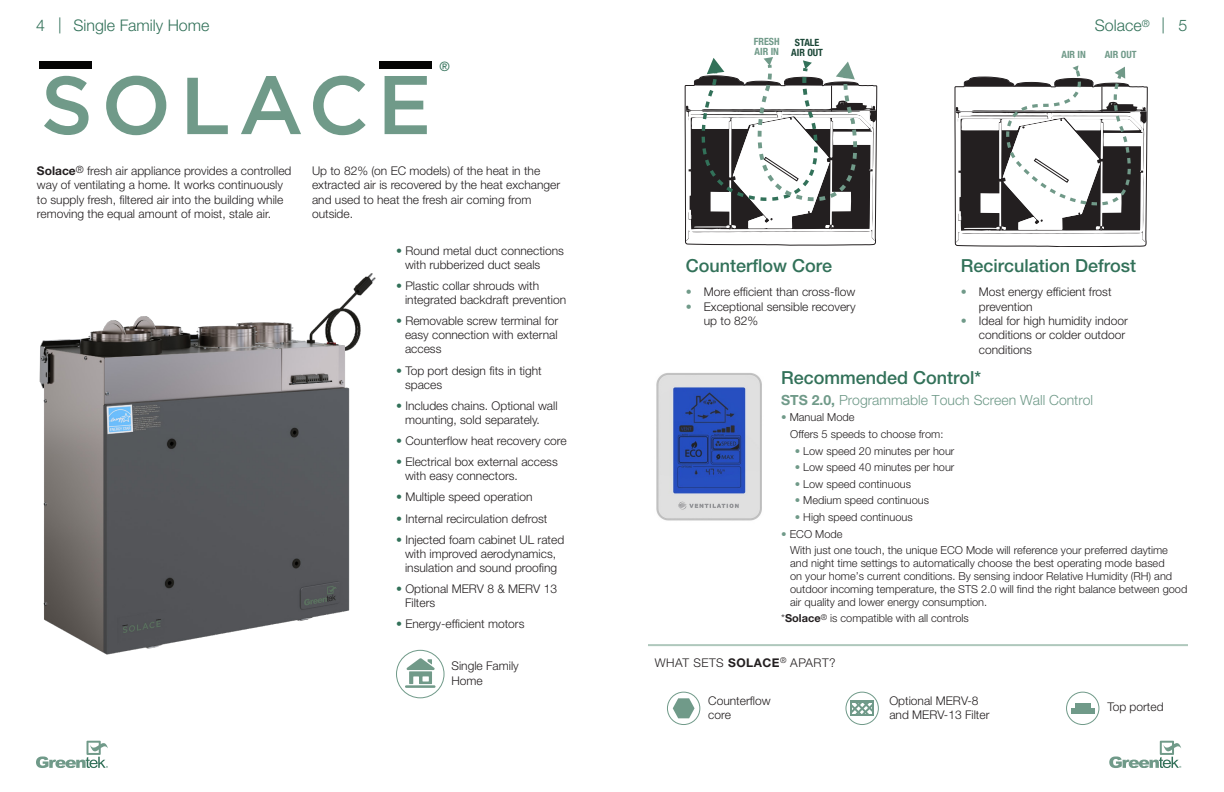
<style>
.page{position:relative;width:1224px;height:792px;background:#fff}
.page>*{position:absolute;margin:0;border:0;box-sizing:border-box;transform-origin:0 0}
.t1{font:500 18px "Helvetica Neue";color:#327159}
.t2{font:300 16px "Helvetica Neue";color:#327159}
.t3{font:300 14px "Helvetica Neue";color:#709a89}
.t4{font:condensed 13px "Helvetica Neue";color:#327159}
.t5{font:300 12px/14.4px "Helvetica Neue";color:#231f20}
.t6{font:300 12px "Helvetica Neue";letter-spacing:.04em;color:#231f20}
.t7{font:300 11px/13px "Helvetica Neue";color:#231f20}
.t8{font:700 condensed 10px "Helvetica Neue";color:#709a89}
.t9{font:700 condensed 10px "Helvetica Neue";color:#1b4737}
.s1{font-weight:700}
.s2{color:#327159}
.s3{color:#709a89}
</style>
<div class="page">
<svg style="left:36px;top:741px;width:72px;height:27px"></svg>
<svg style="left:1109px;top:741px;width:72px;height:27px"></svg>
<svg style="left:44px;top:76px;width:45px;height:59px"></svg>
<svg style="left:106px;top:76px;width:60px;height:59px"></svg>
<svg style="left:187px;top:78px;width:41px;height:56px"></svg>
<svg style="left:241px;top:76px;width:60px;height:58px"></svg>
<svg style="left:313px;top:76px;width:53px;height:59px"></svg>
<svg style="left:385px;top:76px;width:42px;height:58px"></svg>
<div style="left:379px;top:62px;width:53px;height:7px;background:#050504"></div>
<div style="left:39px;top:62px;width:53px;height:7px;background:#050504"></div>
<img style="left:39px;top:273px;width:337px;height:382px">
<hr style="left:405px;top:685px;width:31px;height:3px;background:#719a89">
<svg style="left:407px;top:658px;width:28px;height:26px"></svg>
<div style="left:396px;top:650px;width:49px;height:48px;border:1px solid #709a89;border-radius:50%"></div>
<hr style="left:648px;top:644px;width:540px;height:2px;background:#afc8bc">
<img style="left:656px;top:373px;width:106px;height:148px">
<svg style="left:685px;top:57px;width:192px;height:189px"></svg>
<svg style="left:955px;top:65px;width:193px;height:182px"></svg>
<svg style="left:673px;top:698px;width:22px;height:20px"></svg>
<div style="left:667px;top:692px;width:33px;height:33px;border:1px solid #709a89;border-radius:50%"></div>
<div style="left:1071px;top:708px;width:24px;height:6px;background:#709a89"></div>
<div style="left:1075px;top:703px;width:16px;height:5px;background:#709a89"></div>
<div style="left:1066px;top:692px;width:33px;height:33px;border:1px solid #709a89;border-radius:50%"></div>
<div style="left:845px;top:692px;width:34px;height:33px;border:1px solid #709a89;border-radius:50%"></div>
<svg style="left:848px;top:699px;width:28px;height:19px"></svg>
<h2 class="t2" style="left:36px;top:15px;width:27px">4 |</h2>
<h2 class="t2" style="left:1162px;top:15px;width:27px">| 5</h2>
<p class="t2" style="left:73px;top:15px;width:138px">Single Family Home</p>
<p class="t2" style="left:1095px;top:15px;width:56px">Solace<sup>®</sup></p>
<p class="t4" style="left:440px;top:59px;width:12px">®</p>
<p class="t5" style="left:37px;top:163px;width:256px"><span class="s1">Solace</span><sup>®</sup> fresh air appliance provides a controlled way of ventilating a home. It works continuously to supply fresh, filtered air into the building while removing the equal amount of moist, stale air.</p>
<p class="t5" style="left:312px;top:163px;width:250px">Up to 82% (on EC models) of the heat in the extracted air is recovered by the heat exchanger and used to heat the fresh air coming from outside.</p>
<p class="t5" style="left:405px;top:243px;width:161px;line-height:14px;text-indent:-9px"><span class="s2">•</span> Round metal duct connections with rubberized duct seals</p>
<p class="t5" style="left:405px;top:279px;width:163px;line-height:14px;text-indent:-9px"><span class="s2">•</span> Plastic collar shrouds with integrated backdraft prevention</p>
<p class="t5" style="left:405px;top:314px;width:155px;line-height:14px;text-align:justify;text-indent:-9px"><span class="s2">•</span> Removable screw terminal for easy connection with external access</p>
<p class="t5" style="left:405px;top:363px;width:138px;line-height:14px;text-indent:-9px"><span class="s2">•</span> Top port design fits in tight spaces</p>
<p class="t5" style="left:405px;top:398px;width:154px;line-height:14px;text-indent:-9px"><span class="s2">•</span> Includes chains. Optional wall mounting, sold separately.</p>
<p class="t5" style="left:396px;top:433px;width:172px"><span class="s2">•</span> Counterflow heat recovery core</p>
<p class="t5" style="left:405px;top:455px;width:154px;line-height:14px;text-indent:-9px"><span class="s2">•</span> Electrical box external access with easy connectors.</p>
<p class="t5" style="left:396px;top:490px;width:138px"><span class="s2">•</span> Multiple speed operation</p>
<p class="t5" style="left:396px;top:511px;width:153px"><span class="s2">•</span> Internal recirculation defrost</p>
<p class="t5" style="left:396px;top:532px;width:170px;line-height:14px;text-align:center"><span class="s2">•</span> Injected foam cabinet UL rated with improved aerodynamics, insulation and sound proofing</p>
<p class="t5" style="left:405px;top:581px;width:154px;line-height:14px;text-indent:-9px"><span class="s2">•</span> Optional MERV 8 &amp; MERV 13<br>Filters</p>
<p class="t5" style="left:396px;top:616px;width:130px"><span class="s2">•</span> Energy-efficient motors</p>
<p class="t5" style="left:451px;top:659px;width:69px">Single Family</p>
<p class="t5" style="left:451px;top:673px;width:33px">Home</p>
<p class="t8" style="left:754px;top:36px;width:27px">FRESH</p>
<p class="t8" style="left:755px;top:46px;width:26px">AIR IN</p>
<p class="t8" style="left:1061px;top:49px;width:26px">AIR IN</p>
<p class="t8" style="left:1105px;top:49px;width:33px">AIR OUT</p>
<p class="t9" style="left:795px;top:37px;width:26px">STALE</p>
<p class="t9" style="left:791px;top:47px;width:33px">AIR OUT</p>
<p class="t1" style="left:686px;top:255px;width:148px">Counterflow Core</p>
<p class="t1" style="left:961px;top:255px;width:177px">Recirculation Defrost</p>
<p class="t5" style="left:686px;top:285px;width:171px"><span class="s3">•</span> More efficient than cross-flow</p>
<p class="t5" style="left:704px;top:299px;width:153px;text-indent:-18px"><span class="s3">•</span> Exceptional sensible recovery up to 82%</p>
<p class="t5" style="left:979px;top:285px;width:134px;text-indent:-18px"><span class="s3">•</span> Most energy efficient frost prevention</p>
<p class="t5" style="left:979px;top:313px;width:150px;text-indent:-18px"><span class="s3">•</span> Ideal for high humidity indoor conditions or colder outdoor conditions</p>
<p class="t1" style="left:781px;top:367px;width:202px">Recommended Control*</p>
<p class="t3" style="left:781px;top:391px;width:314px"><span class="s1">STS 2.0,</span> Programmable Touch Screen Wall Control</p>
<p class="t7" style="left:781px;top:411px;width:75px"><span class="s3">•</span> Manual Mode</p>
<p class="t7" style="left:790px;top:427px;width:155px">Offers 5 speeds to choose from:</p>
<p class="t7" style="left:795px;top:444px;width:161px"><span class="s3">•</span> Low speed 20 minutes per hour</p>
<p class="t7" style="left:795px;top:461px;width:161px"><span class="s3">•</span> Low speed 40 minutes per hour</p>
<p class="t7" style="left:795px;top:477px;width:118px"><span class="s3">•</span> Low speed continuous</p>
<p class="t7" style="left:795px;top:494px;width:136px"><span class="s3">•</span> Medium speed continuous</p>
<p class="t7" style="left:795px;top:510px;width:119px"><span class="s3">•</span> High speed continuous</p>
<p class="t7" style="left:781px;top:527px;width:63px"><span class="s3">•</span> ECO Mode</p>
<p class="t7" style="left:790px;top:544px;width:399px">With just one touch, the unique ECO Mode will reference your preferred daytime and night time settings to automatically choose the best operating mode based<br>on your home’s current conditions. By sensing indoor Relative Humidity (RH) and outdoor incoming temperature, the STS 2.0 will find the right balance between good air quality and lower energy consumption.</p>
<p class="t7" style="left:781px;top:612px;width:189px">*<span class="s1">Solace</span><sup>®</sup> is compatible with all controls</p>
<p class="t6" style="left:655px;top:655px;width:182px">WHAT SETS <span class="s1">SOLACE</span><sup>®</sup> APART?</p>
<p class="t5" style="left:708px;top:693px;width:64px">Counterflow core</p>
<p class="t5" style="left:1107px;top:699px;width:58px">Top ported</p>
<p class="t5" style="left:889px;top:693px;width:102px">Optional MERV-8 and MERV-13 Filter</p>
</div>
